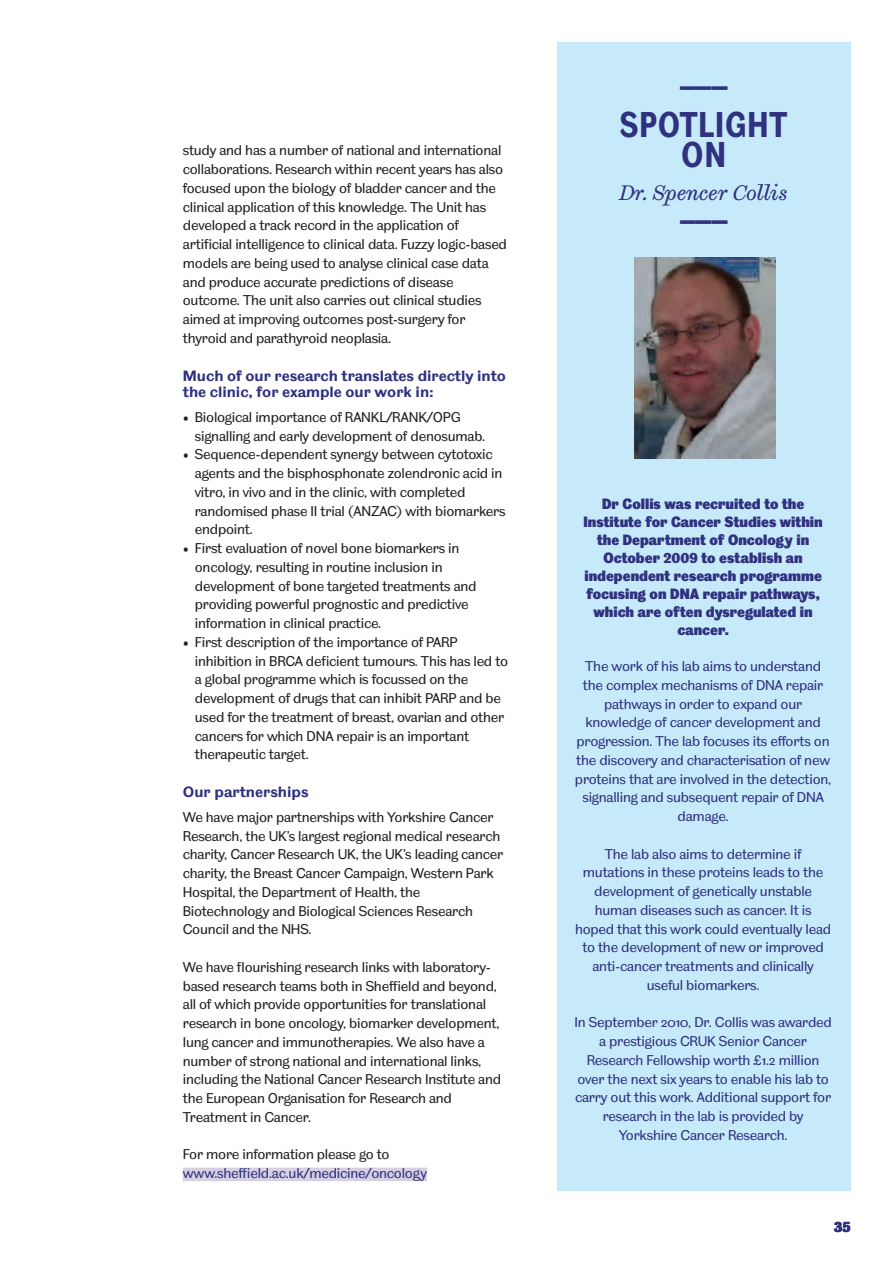
<style>
.page{position:relative;width:893px;height:1263px;background:#fff}
.page>*{position:absolute;margin:0;border:0;box-sizing:border-box;transform-origin:0 0}
.t1{font:700 36px/40.3px "TUOS Pro Blake Condensed";color:#30317f;text-align:center}
.t2{font:italic 21px "TUOS Pro Stephenson";color:#30317f}
.t3{font:15px/18px "TUOS Pro Blake Display";color:#30317f;text-align:center}
.t4{font:700 15px/16.5px "TUOS Pro Blake";color:#30317f}
.t5{font:14.25px/18.8px "TUOS Pro Blake";letter-spacing:-.015em;color:#231f20}
.t6{font:14.25px/18.8px "TUOS Pro Blake";letter-spacing:-.015em;color:#30317f;text-align:center}
</style>
<div class="page">
<div style="left:183px;top:1168px;width:244px;height:13px;background:#d4d1e2"></div>
<div style="left:557px;top:43px;width:293px;height:1148px;background:#c6eafa"></div>
<img style="left:634px;top:257px;width:142px;height:201px">
<p class="t5" style="left:183px;top:142px;width:326px">study and has a number of national and international collaborations. Research within recent years has also focused upon the biology of bladder cancer and the clinical application of this knowledge. The Unit has developed a track record in the application of artificial intelligence to clinical data. Fuzzy logic-based models are being used to analyse clinical case data and produce accurate predictions of disease outcome. The unit also carries out clinical studies aimed at improving outcomes post-surgery for thyroid and parathyroid neoplasia.</p>
<p class="t4" style="left:183px;top:369px;width:325px">Much of our research translates directly into the clinic, for example our work in:</p>
<p class="t5" style="left:195px;top:409px;width:292px;text-indent:-12px">• Biological importance of RANKL/RANK/OPG signalling and early development of denosumab.</p>
<p class="t5" style="left:195px;top:446px;width:312px;text-indent:-12px">• Sequence-dependent synergy between cytotoxic agents and the bisphosphonate zolendronic acid in vitro, in vivo and in the clinic, with completed randomised phase II trial (ANZAC) with biomarkers endpoint.</p>
<p class="t5" style="left:195px;top:540px;width:283px;text-indent:-12px">• First evaluation of novel bone biomarkers in oncology, resulting in routine inclusion in development of bone targeted treatments and providing powerful prognostic and predictive information in clinical practice.</p>
<p class="t5" style="left:195px;top:634px;width:315px;text-indent:-12px">• First description of the importance of PARP inhibition in BRCA deficient tumours. This has led to a global programme which is focussed on the development of drugs that can inhibit PARP and be used for the treatment of breast, ovarian and other cancers for which DNA repair is an important therapeutic target.</p>
<p class="t4" style="left:183px;top:785px;width:127px">Our partnerships</p>
<p class="t5" style="left:183px;top:809px;width:322px">We have major partnerships with Yorkshire Cancer Research, the UK’s largest regional medical research charity, Cancer Research UK, the UK’s leading cancer charity, the Breast Cancer Campaign, Western Park Hospital, the Department of Health, the Biotechnology and Biological Sciences Research Council and the NHS.</p>
<p class="t5" style="left:183px;top:959px;width:320px">We have flourishing research links with laboratory&shy;based research teams both in Sheffield and beyond, all of which provide opportunities for translational research in bone oncology, biomarker development, lung cancer and immunotherapies. We also have a number of strong national and international links, including the National Cancer Research Institute and the European Organisation for Research and Treatment in Cancer.</p>
<p class="t5" style="left:183px;top:1146px;width:208px">For more information please go to</p>
<p class="t6" style="left:183px;top:1165px;width:246px">www.sheffield.ac.uk/medicine/oncology</p>
<h1 class="t1" style="left:620px;top:68px;width:169px">–––<br>SPOTLIGHT</h1>
<h1 class="t1" style="left:681px;top:138px;width:47px">ON</h1>
<h2 class="t2" style="left:620px;top:186px;width:170px">Dr. Spencer Collis</h2>
<h1 class="t1" style="left:680px;top:202px;width:49px">–––</h1>
<p class="t3" style="left:584px;top:496px;width:241px">Dr Collis was recruited to the<br>Institute for Cancer Studies within the Department of Oncology in<br>October 2009 to establish an independent research programme focusing on DNA repair pathways, which are often dysregulated in cancer.</p>
<p class="t6" style="left:575px;top:658px;width:258px">The work of his lab aims to understand the complex mechanisms of DNA repair pathways in order to expand our knowledge of cancer development and progression. The lab focuses its efforts on the discovery and characterisation of new proteins that are involved in the detection, signalling and subsequent repair of DNA damage.</p>
<p class="t6" style="left:575px;top:846px;width:258px">The lab also aims to determine if mutations in these proteins leads to the development of genetically unstable human diseases such as cancer. It is hoped that this work could eventually lead to the development of new or improved anti-cancer treatments and clinically useful biomarkers.</p>
<p class="t6" style="left:574px;top:1014px;width:259px">In September 2010, Dr. Collis was awarded a prestigious CRUK Senior Cancer Research Fellowship worth £1.2 million over the next six years to enable his lab to carry out this work. Additional support for research in the lab is provided by Yorkshire Cancer Research.</p>
<p class="t3" style="left:834px;top:1219px;width:18px">35</p>
</div>
